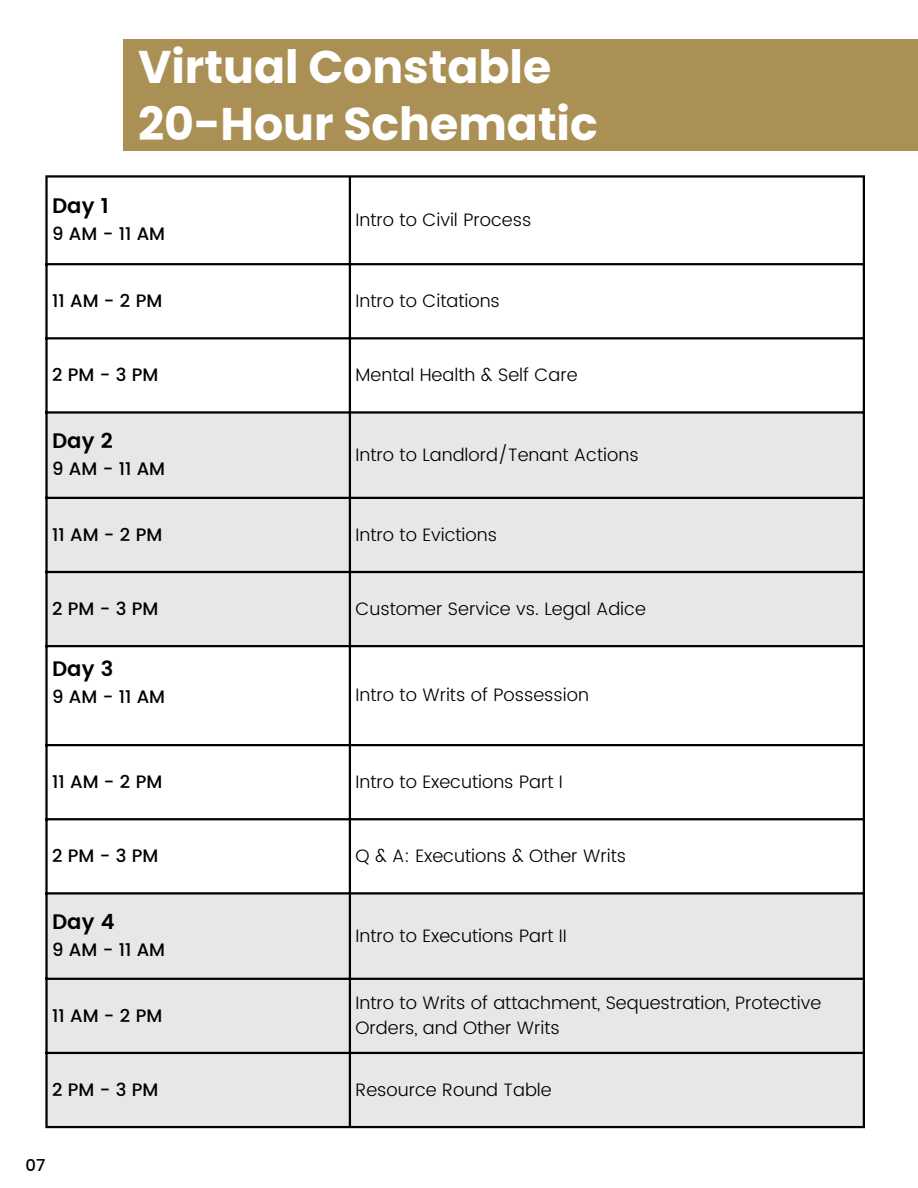
<style>
.page{position:relative;width:918px;height:1188px;background:#fff}
.page>*{position:absolute;margin:0;border:0;box-sizing:border-box;transform-origin:0 0}
.t1{font:700 45.75px/57px "Poppins";color:#fff}
.t2{font:600 21px "Poppins";color:#000}
.t3{font:300 18px/24.8px "Poppins";color:#000}
.t4{font:500 18px "Poppins";color:#000}
.t5{font:500 16.5px "Poppins";color:#000}
</style>
<div class="page">
<div style="left:123px;top:40px;width:795px;height:111px;background:#ab9056"></div>
<div style="left:48px;top:414px;width:815px;height:712px;background:#e8e6e6"></div>
<svg style="left:48px;top:647px;width:815px;height:245px"></svg>
<hr style="left:45px;top:178px;width:3px;height:948px;background:#000">
<hr style="left:349px;top:178px;width:2px;height:948px;background:#000">
<hr style="left:863px;top:178px;width:2px;height:948px;background:#000">
<hr style="left:45px;top:175px;width:820px;height:3px;background:#000">
<hr style="left:45px;top:263px;width:820px;height:2px;background:#000">
<hr style="left:45px;top:337px;width:820px;height:2px;background:#000">
<hr style="left:45px;top:411px;width:820px;height:3px;background:#000">
<hr style="left:45px;top:497px;width:820px;height:2px;background:#000">
<hr style="left:45px;top:571px;width:820px;height:2px;background:#000">
<hr style="left:45px;top:645px;width:820px;height:2px;background:#000">
<hr style="left:45px;top:744px;width:820px;height:2px;background:#000">
<hr style="left:45px;top:818px;width:820px;height:2px;background:#000">
<hr style="left:45px;top:892px;width:820px;height:3px;background:#000">
<hr style="left:45px;top:978px;width:820px;height:2px;background:#000">
<hr style="left:45px;top:1052px;width:820px;height:2px;background:#000">
<hr style="left:45px;top:1126px;width:820px;height:2px;background:#000">
<h1 class="t1" style="left:138px;top:38px;width:461px">Virtual Constable<br>20-Hour Schematic</h1>
<p class="t2" style="left:52px;top:194px;width:58px">Day 1</p>
<p class="t4" style="left:52px;top:224px;width:115px">9 AM - 11 AM</p>
<p class="t3" style="left:356px;top:207px;width:177px">Intro to Civil Process</p>
<p class="t4" style="left:52px;top:290px;width:112px">11 AM - 2 PM</p>
<p class="t3" style="left:356px;top:288px;width:146px">Intro to Citations</p>
<p class="t4" style="left:52px;top:364px;width:108px">2 PM - 3 PM</p>
<p class="t3" style="left:356px;top:362px;width:224px">Mental Health &amp; Self Care</p>
<p class="t2" style="left:52px;top:429px;width:62px">Day 2</p>
<p class="t4" style="left:52px;top:459px;width:115px">9 AM - 11 AM</p>
<p class="t3" style="left:356px;top:442px;width:285px">Intro to Landlord/Tenant Actions</p>
<p class="t4" style="left:52px;top:524px;width:112px">11 AM - 2 PM</p>
<p class="t3" style="left:356px;top:522px;width:143px">Intro to Evictions</p>
<p class="t4" style="left:52px;top:598px;width:108px">2 PM - 3 PM</p>
<p class="t3" style="left:356px;top:596px;width:292px">Customer Service vs. Legal Adice</p>
<p class="t2" style="left:52px;top:657px;width:63px">Day 3</p>
<p class="t4" style="left:52px;top:687px;width:115px">9 AM - 11 AM</p>
<p class="t3" style="left:356px;top:683px;width:235px">Intro to Writs of Possession</p>
<p class="t4" style="left:52px;top:771px;width:112px">11 AM - 2 PM</p>
<p class="t3" style="left:356px;top:769px;width:209px">Intro to Executions Part I</p>
<p class="t4" style="left:52px;top:845px;width:108px">2 PM - 3 PM</p>
<p class="t3" style="left:356px;top:843px;width:272px">Q &amp; A: Executions &amp; Other Writs</p>
<p class="t2" style="left:52px;top:910px;width:64px">Day 4</p>
<p class="t4" style="left:52px;top:939px;width:115px">9 AM - 11 AM</p>
<p class="t4" style="left:52px;top:1005px;width:112px">11 AM - 2 PM</p>
<p class="t3" style="left:356px;top:923px;width:213px">Intro to Executions Part II</p>
<p class="t3" style="left:356px;top:991px;width:467px">Intro to Writs of attachment, Sequestration, Protective<br>Orders, and Other Writs</p>
<p class="t4" style="left:52px;top:1079px;width:108px">2 PM - 3 PM</p>
<p class="t3" style="left:356px;top:1077px;width:198px">Resource Round Table</p>
<p class="t5" style="left:26px;top:1156px;width:21px">07</p>
</div>
